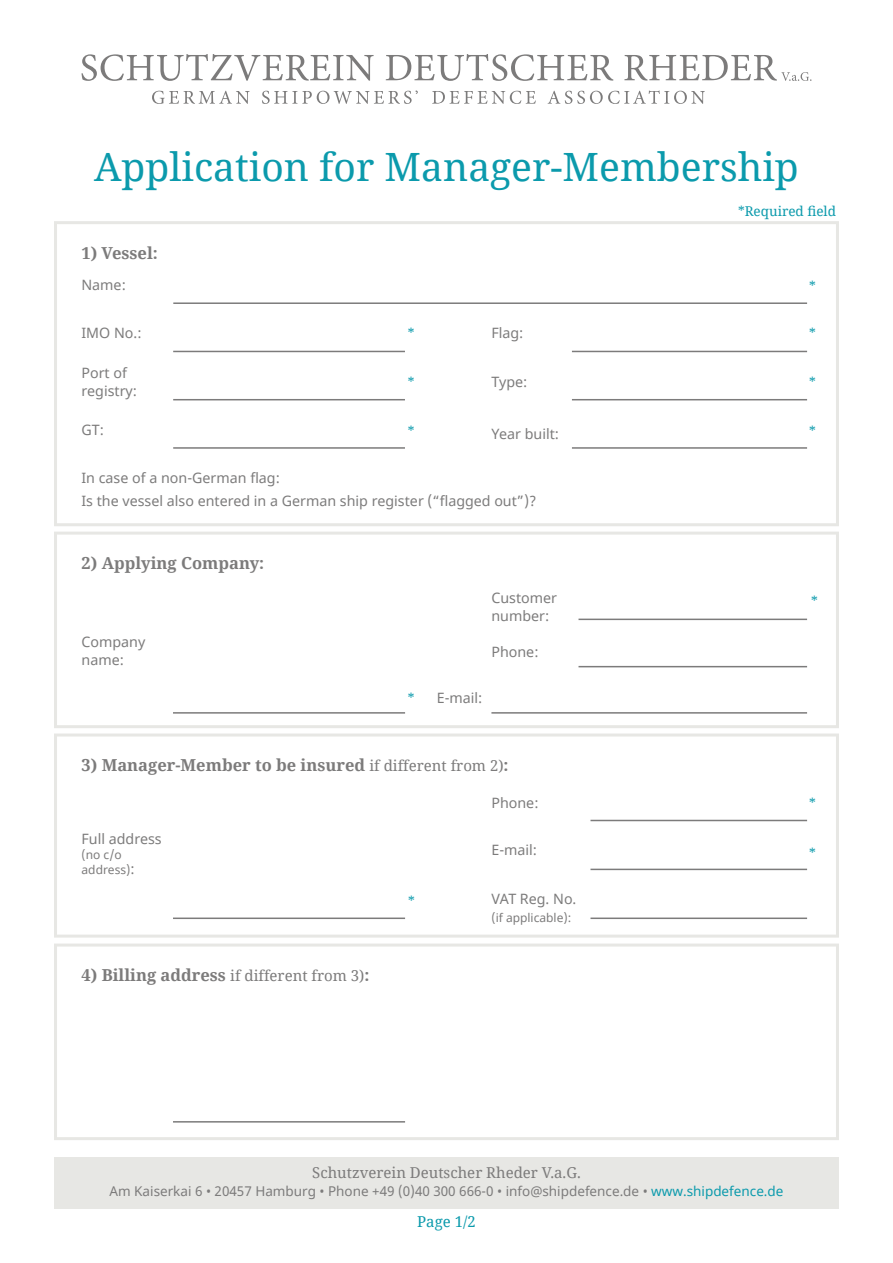
<style>
.page{position:relative;width:893px;height:1263px;background:#fff}
.page>*{position:absolute;margin:0;border:0;box-sizing:border-box;transform-origin:0 0}
.t1{font:39px "Noto Serif";color:#0b9aac}
.t2{font:700 16.5px "Noto Serif";color:#7c7b7b}
.t3{font:15px "Noto Serif";color:#7c7b7b}
.t4{font:15px "Noto Serif";color:#0b9aac}
.t5{font:14.25px/18px "Noto Sans";color:#7c7b7b}
.t6{font:13.5px "Noto Sans";color:#7c7b7b}
.t7{font:13.5px "Noto Serif";color:#0b9aac}
.t8{font:12px/15px "Noto Sans";color:#7c7b7b}
.s1{font-weight:400;font-size:15px}
.s2{font-size:14.25px}
.s3{color:#0b9aac}
</style>
<div class="page">
<hr style="left:173px;top:712px;width:232px;height:2px;background:#7c7b7b">
<hr style="left:578px;top:666px;width:229px;height:1px;background:#7c7b7b">
<hr style="left:491px;top:712px;width:316px;height:2px;background:#7c7b7b">
<div style="left:54px;top:532px;width:785px;height:196px;border:3px solid #e7e7e4"></div>
<svg style="left:81px;top:54px;width:293px;height:27px"></svg>
<svg style="left:386px;top:54px;width:227px;height:27px"></svg>
<svg style="left:152px;top:91px;width:98px;height:13px"></svg>
<svg style="left:262px;top:91px;width:156px;height:13px"></svg>
<svg style="left:432px;top:91px;width:104px;height:13px"></svg>
<svg style="left:548px;top:91px;width:157px;height:13px"></svg>
<svg style="left:624px;top:55px;width:187px;height:26px"></svg>
<div style="left:54px;top:1157px;width:785px;height:52px;background:#e7e7e4"></div>
<hr style="left:173px;top:302px;width:634px;height:2px;background:#7c7b7b">
<hr style="left:173px;top:351px;width:232px;height:1px;background:#7c7b7b">
<hr style="left:173px;top:399px;width:232px;height:1px;background:#7c7b7b">
<hr style="left:173px;top:447px;width:232px;height:2px;background:#7c7b7b">
<hr style="left:572px;top:351px;width:235px;height:1px;background:#7c7b7b">
<hr style="left:572px;top:447px;width:235px;height:2px;background:#7c7b7b">
<hr style="left:572px;top:399px;width:235px;height:1px;background:#7c7b7b">
<div style="left:54px;top:221px;width:785px;height:305px;border:3px solid #e7e7e4"></div>
<hr style="left:173px;top:1121px;width:232px;height:1px;background:#7c7b7b">
<div style="left:54px;top:943px;width:785px;height:197px;border:3px solid #e7e7e4"></div>
<hr style="left:173px;top:917px;width:232px;height:2px;background:#7c7b7b">
<hr style="left:590px;top:917px;width:217px;height:2px;background:#7c7b7b">
<hr style="left:590px;top:820px;width:217px;height:1px;background:#7c7b7b">
<hr style="left:590px;top:869px;width:217px;height:1px;background:#7c7b7b">
<div style="left:54px;top:733px;width:785px;height:204px;border:3px solid #e7e7e4"></div>
<hr style="left:578px;top:619px;width:229px;height:1px;background:#7c7b7b">
<h1 class="t1" style="left:94px;top:140px;width:706px">Application for Manager-Membership</h1>
<p class="t2" style="left:81px;top:241px;width:78px">1) Vessel:</p>
<p class="t5" style="left:81px;top:277px;width:46px">Name:</p>
<p class="t5" style="left:81px;top:325px;width:62px">IMO No.:</p>
<p class="t5" style="left:81px;top:364px;width:57px">Port of registry:</p>
<p class="t7" style="left:738px;top:202px;width:100px">*Required field</p>
<p class="t7" style="left:809px;top:277px;width:8px">*</p>
<p class="t7" style="left:408px;top:323px;width:8px">*</p>
<p class="t7" style="left:809px;top:323px;width:8px">*</p>
<p class="t5" style="left:491px;top:325px;width:34px">Flag:</p>
<p class="t5" style="left:491px;top:373px;width:38px">Type:</p>
<p class="t7" style="left:408px;top:373px;width:8px">*</p>
<p class="t7" style="left:809px;top:373px;width:8px">*</p>
<p class="t5" style="left:81px;top:421px;width:24px">GT:</p>
<p class="t5" style="left:491px;top:425px;width:69px">Year built:</p>
<p class="t7" style="left:408px;top:421px;width:8px">*</p>
<p class="t5" style="left:81px;top:467px;width:456px;line-height:22.5px">In case of a non-German flag:<br>Is the vessel also entered in a German ship register (“flagged out”)?</p>
<p class="t2" style="left:82px;top:552px;width:184px">2) Applying Company:</p>
<p class="t7" style="left:809px;top:421px;width:8px">*</p>
<p class="t5" style="left:82px;top:633px;width:65px">Company name:</p>
<p class="t7" style="left:408px;top:688px;width:8px">*</p>
<p class="t5" style="left:491px;top:589px;width:67px">Customer number:</p>
<p class="t7" style="left:811px;top:592px;width:8px">*</p>
<p class="t5" style="left:491px;top:644px;width:49px">Phone:</p>
<p class="t5" style="left:437px;top:690px;width:47px">E-mail:</p>
<p class="t2" style="left:82px;top:754px;width:429px">3) Manager-Member to be insured <span class="s1">if different from 2)</span>:</p>
<p class="t5" style="left:82px;top:830px;width:82px">Full address</p>
<p class="t8" style="left:82px;top:847px;width:55px">(no c/o address)<span class="s2">:</span></p>
<p class="t2" style="left:82px;top:964px;width:289px">4) Billing address <span class="s1">if different from 3)</span>:</p>
<p class="t7" style="left:408px;top:892px;width:8px">*</p>
<p class="t5" style="left:491px;top:794px;width:49px">Phone:</p>
<p class="t5" style="left:491px;top:842px;width:47px">E-mail:</p>
<p class="t5" style="left:491px;top:891px;width:86px">VAT Reg. No.</p>
<p class="t8" style="left:491px;top:911px;width:81px">(if applicable):</p>
<p class="t7" style="left:809px;top:794px;width:8px">*</p>
<p class="t7" style="left:809px;top:843px;width:8px">*</p>
<p class="t3" style="left:312px;top:1162px;width:270px">Schutzverein Deutscher Rheder V.a.G.</p>
<p class="t6" style="left:109px;top:1182px;width:675px">Am Kaiserkai 6 • 20457 Hamburg • Phone +49 (0)40 300 666-0 • info@shipdefence.de • <span class="s3">www.shipdefence.de</span></p>
<p class="t4" style="left:417px;top:1211px;width:60px">Page 1/2</p>
</div>
